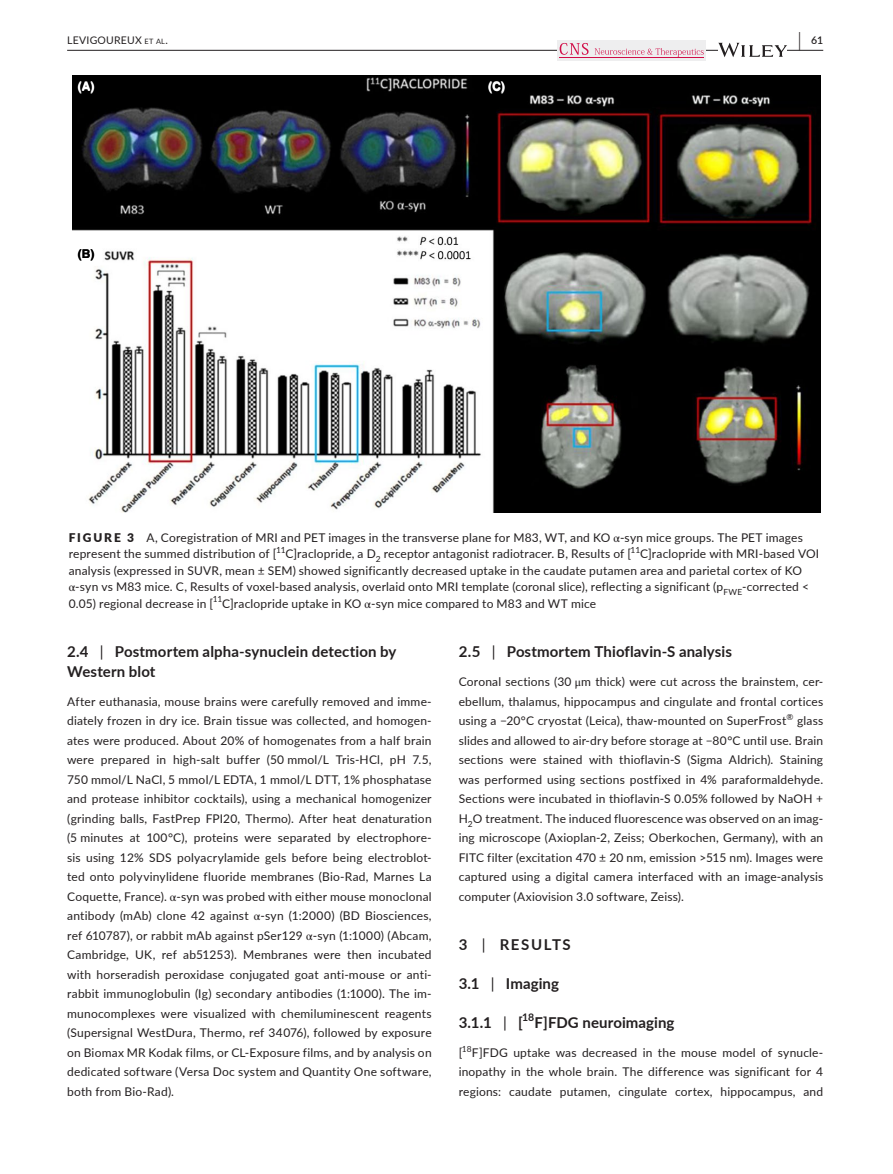
<style>
.page{position:relative;width:893px;height:1174px;background:#fff}
.page>*{position:absolute;margin:0;border:0;box-sizing:border-box;transform-origin:0 0}
.t1{font:600 19.5px "Lato";color:#231f20;scale:.48 1}
.t2{font:700 15px/19.5px "Lato";letter-spacing:.01em;color:#231f20}
.t3{font:700 15px "Lato";letter-spacing:.105em;color:#231f20}
.t4{font:12px/19.5px "Lato";letter-spacing:.015em;color:#231f20;text-align:justify}
.t5{font:700 12px "Helvetica";color:#fff}
.t6{font:700 12px "Helvetica";color:#000}
.t7{font:10.5px "Lato";letter-spacing:.02em;color:#231f20}
.t8{font:600 10.5px "Lato";color:#231f20}
.t9{font:8.4px "Lato";letter-spacing:-.02em;color:#231f20}
.s1{font-size:7.35px}
.s2{font-weight:900}
.s3{font-family:"STIX"}
.s4{font-weight:400}
.s5{font-style:italic}
</style>
<div class="page">
<hr style="left:67px;top:50px;width:756px;height:1px;background:#231f20">
<div style="left:557px;top:40px;width:149px;height:21px;background:#eeeeef"></div>
<hr style="left:559px;top:57px;width:145px;height:1px;background:#d10d47">
<svg style="left:560px;top:43px;width:29px;height:12px"></svg>
<svg style="left:595px;top:48px;width:109px;height:9px"></svg>
<svg style="left:718px;top:43px;width:69px;height:14px"></svg>
<img style="left:73px;top:76px;width:748px;height:436px">
<h1 class="t1" style="left:798px;top:26px;width:7px">|</h1>
<p class="t7" style="left:67px;top:33px;width:102px">LEVIGOUREUX <span class="s1">et al</span>.</p>
<p class="t8" style="left:811px;top:33px;width:14px">61</p>
<p class="t5" style="left:78px;top:79px;width:18px">(A)</p>
<p class="t6" style="left:78px;top:247px;width:18px">(B)</p>
<p class="t5" style="left:488px;top:79px;width:18px">(C)</p>
<p class="t4" style="left:69px;top:528px;width:736px;line-height:16.5px"><span class="s2">FIGURE 3</span> A, Coregistration of MRI and PET images in the transverse plane for M83, WT, and KO <span class="s3">α</span>-syn mice groups. The PET images represent the summed distribution of [</p>
<p class="t9" style="left:276px;top:543px;width:11px">11</p>
<p class="t4" style="left:285px;top:543px;width:347px">C]raclopride, a D<sub>2</sub> receptor antagonist radiotracer. B, Results of [</p>
<p class="t9" style="left:631px;top:543px;width:11px">11</p>
<p class="t4" style="left:69px;top:545px;width:752px;line-height:16.5px;text-align:left;text-indent:571px">C]raclopride with MRI-based VOI analysis (expressed in SUVR, mean ± SEM) showed significantly decreased uptake in the caudate putamen area and parietal cortex of KO <span class="s3">α</span>-syn vs M83 mice. C, Results of voxel-based analysis, overlaid onto MRI template (coronal slice), reflecting a significant (p<sub>FWE</sub>-corrected &lt; 0.05) regional decrease in [</p>
<p class="t9" style="left:213px;top:593px;width:11px">11</p>
<p class="t4" style="left:222px;top:593px;width:376px">C]raclopride uptake in KO <span class="s3">α</span>-syn mice compared to M83 and WT mice</p>
<p class="t2" style="left:67px;top:641px;width:331px">2.4 <span class="s4">|</span> Postmortem alpha-synuclein detection by<br>Western blot</p>
<p class="t4" style="left:67px;top:691px;width:366px">After euthanasia, mouse brains were carefully removed and imme&shy;diately frozen in dry ice. Brain tissue was collected, and homogen&shy;ates were produced. About 20% of homogenates from a half brain were prepared in high-salt buffer (50 mmol/L Tris-HCl, pH 7.5, 750 mmol/L NaCl, 5 mmol/L EDTA, 1 mmol/L DTT, 1% phosphatase and protease inhibitor cocktails), using a mechanical homogenizer (grinding balls, FastPrep FPI20, Thermo). After heat denaturation (5 minutes at 100°C), proteins were separated by electrophore&shy;sis using 12% SDS polyacrylamide gels before being electroblot&shy;ted onto polyvinylidene fluoride membranes (Bio-Rad, Marnes La Coquette, France). <span class="s3">α</span>-syn was probed with either mouse monoclonal antibody (mAb) clone 42 against <span class="s3">α</span>-syn (1:2000) (BD Biosciences, ref 610787), or rabbit mAb against pSer129 <span class="s3">α</span>-syn (1:1000) (Abcam, Cambridge, UK, ref ab51253). Membranes were then incubated with horseradish peroxidase conjugated goat anti-mouse or anti&shy;rabbit immunoglobulin (Ig) secondary antibodies (1:1000). The im&shy;munocomplexes were visualized with chemiluminescent reagents (Supersignal WestDura, Thermo, ref 34076), followed by exposure on Biomax MR Kodak films, or CL-Exposure films, and by analysis on dedicated software (Versa Doc system and Quantity One software, both from Bio-Rad).</p>
<p class="t2" style="left:459px;top:641px;width:275px">2.5 <span class="s4">|</span> Postmortem Thioflavin-S analysis</p>
<p class="t4" style="left:459px;top:671px;width:366px">Coronal sections (30 <span class="s3">μ</span>m thick) were cut across the brainstem, cer&shy;ebellum, thalamus, hippocampus and cingulate and frontal cortices using a −20°C cryostat (Leica), thaw-mounted on SuperFrost</p>
<p class="t9" style="left:787px;top:711px;width:8px">®</p>
<p class="t4" style="left:459px;top:710px;width:366px;text-indent:339px">glass slides and allowed to air-dry before storage at −80°C until use<span class="s5">.</span> Brain sections were stained with thioflavin-S (Sigma Aldrich). Staining was performed using sections postfixed in 4% paraformaldehyde.<br>Sections were incubated in thioflavin-S 0.05% followed by NaOH + H<sub>2</sub>O treatment. The induced fluorescence was observed on an imag&shy;ing microscope (Axioplan-2, Zeiss; Oberkochen, Germany), with an FITC filter (excitation 470 ± 20 nm, emission &gt;515 nm). Images were captured using a digital camera interfaced with an image-analysis computer (Axiovision 3.0 software, Zeiss).</p>
<p class="t3" style="left:459px;top:933px;width:114px">3 <span class="s4">|</span> RESULTS</p>
<p class="t2" style="left:459px;top:972px;width:102px">3.1 <span class="s4">|</span> Imaging</p>
<p class="t2" style="left:459px;top:1011px;width:217px">3.1.1 <span class="s4">|</span> [<sup>18</sup>F]FDG neuroimaging</p>
<p class="t4" style="left:459px;top:1042px;width:5px">[</p>
<p class="t9" style="left:462px;top:1042px;width:11px">18</p>
<p class="t4" style="left:459px;top:1042px;width:366px;text-indent:13px">F]FDG uptake was decreased in the mouse model of synucle&shy;inopathy in the whole brain. The difference was significant for 4 regions: caudate putamen, cingulate cortex, hippocampus, and</p>
</div>
